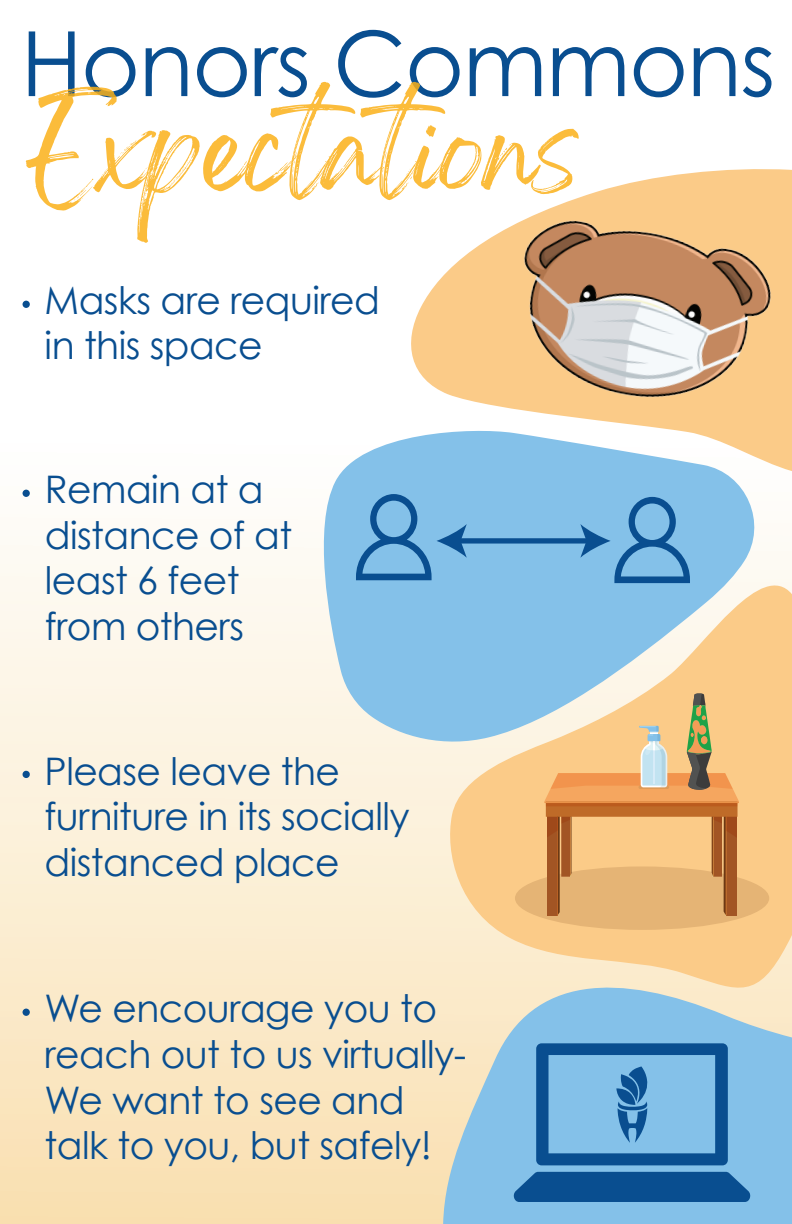
<style>
.page{position:relative;width:792px;height:1224px;background:#fff}
.page>*{position:absolute;margin:0;border:0;box-sizing:border-box;transform-origin:0 0}
.t1{font:90px "Century Gothic";letter-spacing:-.015em;color:#094e90}
.t2{font:85px "Gellatio";letter-spacing:.005em;color:#fbb018}
.t3{font:38px/45.6px "Century Gothic";letter-spacing:-.015em;color:#094e90}
</style>
<div class="page">
<div style="left:0;top:0;width:792px;height:1224px;background:linear-gradient(to bottom,#fff,#fae5bd)"></div>
<svg style="left:402px;top:166px;width:390px;height:305px"></svg>
<svg style="left:313px;top:427px;width:455px;height:321px;fill:#84c1e9"></svg>
<svg style="left:444px;top:558px;width:348px;height:413px;background:#d2ceb9"></svg>
<svg style="left:443px;top:971px;width:349px;height:253px;background:#aacddc"></svg>
<svg style="left:512px;top:1172px;width:240px;height:30px;background:#135797"></svg>
<svg style="left:536px;top:1043px;width:192px;height:122px;background:#5998c9"></svg>
<div style="left:23px;top:301px;width:7px;height:7px;background:#094e90;border-radius:50%"></div>
<div style="left:23px;top:490px;width:7px;height:7px;background:#094e90;border-radius:50%"></div>
<svg style="left:22px;top:770px;width:8px;height:9px"></svg>
<div style="left:23px;top:1009px;width:7px;height:7px;background:#094e90;border-radius:50%"></div>
<img style="left:482px;top:196px;width:310px;height:237px">
<div style="left:458px;top:538px;width:131px;height:6px;background:#094e90"></div>
<svg style="left:356px;top:494px;width:111px;height:86px;background:#66a5d3"></svg>
<svg style="left:580px;top:497px;width:110px;height:86px;background:#66a5d3"></svg>
<div style="left:515px;top:866px;width:254px;height:64px;background:#e5b475;border-radius:50%"></div>
<svg style="left:544px;top:693px;width:195px;height:223px"></svg>
<h1 class="t1" style="left:21px;top:9px;width:756px">Honors Commons</h1>
<h2 class="t2" style="left:25px;top:130px;width:555px">Expectations</h2>
<p class="t3" style="left:45px;top:277px;width:337px">Masks are required in this space</p>
<p class="t3" style="left:45px;top:466px;width:249px">Remain at a distance of at least 6 feet from others</p>
<p class="t3" style="left:45px;top:747px;width:367px">Please leave the furniture in its socially distanced place</p>
<p class="t3" style="left:45px;top:985px;width:423px">We encourage you to reach out to us virtually-<br>We want to see and talk to you, but safely!</p>
</div>
